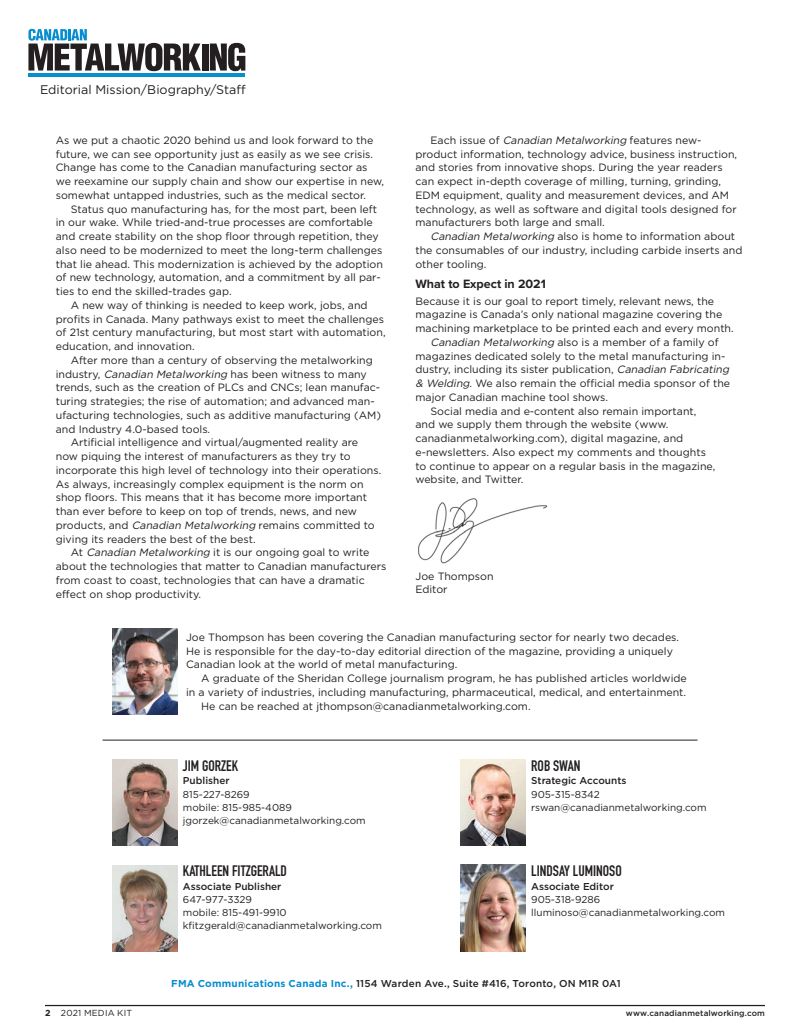
<style>
.page{position:relative;width:810px;height:1035px;background:#fff}
.page>*{position:absolute;margin:0;border:0;box-sizing:border-box;transform-origin:0 0}
.t1{font:700 15px "DIN Condensed";color:#231f20}
.t2{font:12.5px "Gotham";color:#231f20}
.t3{font:700 12.5px "Proxima Nova";color:#231f20}
.t4{font:10.62px/13.8px "Gotham";color:#231f20}
.t5{font:10px/13.2px "Gotham";color:#231f20}
.t6{font:500 10px "Gotham";color:#231f20}
.t7{font:8.75px "Gotham";letter-spacing:.02em;color:#231f20}
.t8{font:500 8.12px "Gotham";letter-spacing:.015em;color:#231f20}
.s1{font-style:italic}
.s2{font-weight:700;color:#068ed0}
.s3{font-weight:700}
</style>
<div class="page">
<hr style="left:45px;top:1005px;width:720px;height:1px;background:#231f20">
<div style="left:202px;top:44px;width:6px;height:27px;background:#231f20"></div>
<svg style="left:210px;top:43px;width:35px;height:28px"></svg>
<svg style="left:28px;top:29px;width:173px;height:42px"></svg>
<hr style="left:28px;top:74px;width:217px;height:3px;background:#068ed0">
<img style="left:461px;top:760px;width:65px;height:86px">
<img style="left:461px;top:865px;width:65px;height:86px">
<img style="left:112px;top:628px;width:65px;height:87px">
<img style="left:112px;top:760px;width:65px;height:86px">
<img style="left:112px;top:866px;width:65px;height:85px">
<img style="left:418px;top:498px;width:130px;height:66px">
<hr style="left:103px;top:740px;width:595px;height:1px;background:#231f20">
<p class="t2" style="left:40px;top:83px;width:207px">Editorial Mission/Biography/Staff</p>
<p class="t4" style="left:56px;top:133px;width:330px">As we put a chaotic 2020 behind us and look forward to the future, we can see opportunity just as easily as we see crisis.<br>Change has come to the Canadian manufacturing sector as we reexamine our supply chain and show our expertise in new, somewhat untapped industries, such as the medical sector.</p>
<p class="t4" style="left:56px;top:202px;width:329px;text-indent:15px">Status quo manufacturing has, for the most part, been left in our wake. While tried-and-true processes are comfortable and create stability on the shop floor through repetition, they also need to be modernized to meet the long-term challenges that lie ahead. This modernization is achieved by the adoption of new technology, automation, and a commitment by all par&shy;ties to end the skilled-trades gap.</p>
<p class="t4" style="left:56px;top:298px;width:331px;text-indent:15px">A new way of thinking is needed to keep work, jobs, and profits in Canada. Many pathways exist to meet the challenges of 21st century manufacturing, but most start with automation, education, and innovation.</p>
<p class="t4" style="left:71px;top:353px;width:303px">After more than a century of observing the metalworking</p>
<p class="t4" style="left:56px;top:367px;width:313px">industry, <span class="s1">Canadian Metalworking</span> has been witness to many</p>
<p class="t4" style="left:56px;top:381px;width:326px">trends, such as the creation of PLCs and CNCs; lean manufac-</p>
<p class="t4" style="left:56px;top:394px;width:320px">turing strategies; the rise of automation; and advanced man-</p>
<p class="t4" style="left:56px;top:408px;width:327px">ufacturing technologies, such as additive manufacturing (AM)</p>
<p class="t4" style="left:56px;top:422px;width:156px">and Industry 4.0-based tools.</p>
<p class="t4" style="left:71px;top:436px;width:289px">Artificial intelligence and virtual/augmented reality are</p>
<p class="t4" style="left:56px;top:449px;width:296px">now piquing the interest of manufacturers as they try to</p>
<p class="t4" style="left:56px;top:463px;width:327px">incorporate this high level of technology into their operations.</p>
<p class="t4" style="left:56px;top:477px;width:309px">As always, increasingly complex equipment is the norm on</p>
<p class="t4" style="left:56px;top:491px;width:313px">shop floors. This means that it has become more important</p>
<p class="t4" style="left:56px;top:504px;width:303px">than ever before to keep on top of trends, news, and new</p>
<p class="t4" style="left:56px;top:518px;width:320px">products, and <span class="s1">Canadian Metalworking</span> remains committed to</p>
<p class="t4" style="left:56px;top:532px;width:201px">giving its readers the best of the best.</p>
<p class="t4" style="left:71px;top:546px;width:300px">At <span class="s1">Canadian Metalworking</span> it is our ongoing goal to write</p>
<p class="t4" style="left:56px;top:559px;width:332px">about the technologies that matter to Canadian manufacturers</p>
<p class="t4" style="left:56px;top:573px;width:311px">from coast to coast, technologies that can have a dramatic</p>
<p class="t4" style="left:56px;top:587px;width:147px">effect on shop productivity.</p>
<p class="t4" style="left:415px;top:133px;width:323px;text-indent:15px">Each issue of <span class="s1">Canadian Metalworking</span> features new&shy;product information, technology advice, business instruction, and stories from innovative shops. During the year readers can expect in-depth coverage of milling, turning, grinding, EDM equipment, quality and measurement devices, and AM technology, as well as software and digital tools designed for manufacturers both large and small.</p>
<p class="t4" style="left:415px;top:229px;width:329px;text-indent:15px"><span class="s1">Canadian Metalworking</span> also is home to information about the consumables of our industry, including carbide inserts and other tooling.</p>
<p class="t3" style="left:415px;top:275px;width:132px">What to Expect in 2021</p>
<p class="t4" style="left:415px;top:294px;width:300px">Because it is our goal to report timely, relevant news, the</p>
<p class="t4" style="left:415px;top:307px;width:308px">magazine is Canada’s only national magazine covering the</p>
<p class="t4" style="left:415px;top:321px;width:320px">machining marketplace to be printed each and every month.</p>
<p class="t4" style="left:430px;top:335px;width:290px"><span class="s1">Canadian Metalworking</span> a l s o i s a m e m b e r o f a fa m i l y o f</p>
<p class="t4" style="left:415px;top:349px;width:312px">magazines dedicated solely to the metal manufacturing in-</p>
<p class="t4" style="left:415px;top:362px;width:317px">dustry, including its sister publication, <span class="s1">Canadian Fabricating</span></p>
<p class="t4" style="left:415px;top:376px;width:316px"><span class="s1">&amp; Welding</span>. We also remain the official media sponsor of the</p>
<p class="t4" style="left:415px;top:390px;width:194px">major Canadian machine tool shows.</p>
<p class="t4" style="left:430px;top:404px;width:268px">Social media and e-content also remain important,</p>
<p class="t4" style="left:415px;top:417px;width:254px">and we supply them through the website (www.</p>
<p class="t4" style="left:415px;top:431px;width:269px">canadianmetalworking.com), digital magazine, and</p>
<p class="t4" style="left:415px;top:445px;width:292px">e-newsletters. Also expect my comments and thoughts</p>
<p class="t4" style="left:415px;top:459px;width:301px">to continue to appear on a regular basis in the magazine,</p>
<p class="t4" style="left:415px;top:472px;width:109px">website, and Twitter.</p>
<p class="t4" style="left:415px;top:569px;width:80px">Joe Thompson<br>Editor</p>
<p class="t4" style="left:186px;top:630px;width:495px">Joe Thompson has been covering the Canadian manufacturing sector for nearly two decades.<br>He is responsible for the day-to-day editorial direction of the magazine, providing a uniquely<br>Canadian look at the world of metal manufacturing.</p>
<p class="t4" style="left:201px;top:671px;width:487px">A graduate of the Sheridan College journalism program, he has published articles worldwide</p>
<p class="t4" style="left:186px;top:685px;width:502px">in a variety of industries, including manufacturing, pharmaceutical, medical, and entertainment.</p>
<p class="t4" style="left:201px;top:699px;width:331px">He can be reached at jthompson@canadianmetalworking.com.</p>
<h1 class="t1" style="left:183px;top:756px;width:57px">JIM GORZEK</h1>
<p class="t6" style="left:183px;top:775px;width:48px">Publisher</p>
<p class="t5" style="left:183px;top:787px;width:184px">815-227-8269<br>mobile: 815-985-4089 jgorzek@canadianmetalworking.com</p>
<h1 class="t1" style="left:183px;top:861px;width:106px">KATHLEEN FITZGERALD</h1>
<p class="t6" style="left:183px;top:880px;width:100px">Associate Publisher</p>
<p class="t5" style="left:183px;top:893px;width:201px">647-977-3329<br>mobile: 815-491-9910 kfitzgerald@canadianmetalworking.com</p>
<h1 class="t1" style="left:531px;top:756px;width:51px">ROB SWAN</h1>
<p class="t6" style="left:531px;top:775px;width:97px">Strategic Accounts</p>
<p class="t5" style="left:531px;top:787px;width:177px">905-315-8342 rswan@canadianmetalworking.com</p>
<h1 class="t1" style="left:531px;top:861px;width:92px">LINDSAY LUMINOSO</h1>
<p class="t6" style="left:531px;top:880px;width:84px">Associate Editor</p>
<p class="t5" style="left:531px;top:893px;width:195px">905-318-9286 lluminoso@canadianmetalworking.com</p>
<p class="t6" style="left:171px;top:977px;width:451px"><span class="s2">FMA Communications Canada Inc.,</span> 1154 Warden Ave., Suite #416, Toronto, ON M1R 0A1</p>
<p class="t7" style="left:45px;top:1008px;width:89px"><span class="s3">2</span> 2021 MEDIA KIT</p>
<p class="t8" style="left:626px;top:1009px;width:141px">www.canadianmetalworking.com</p>
</div>
